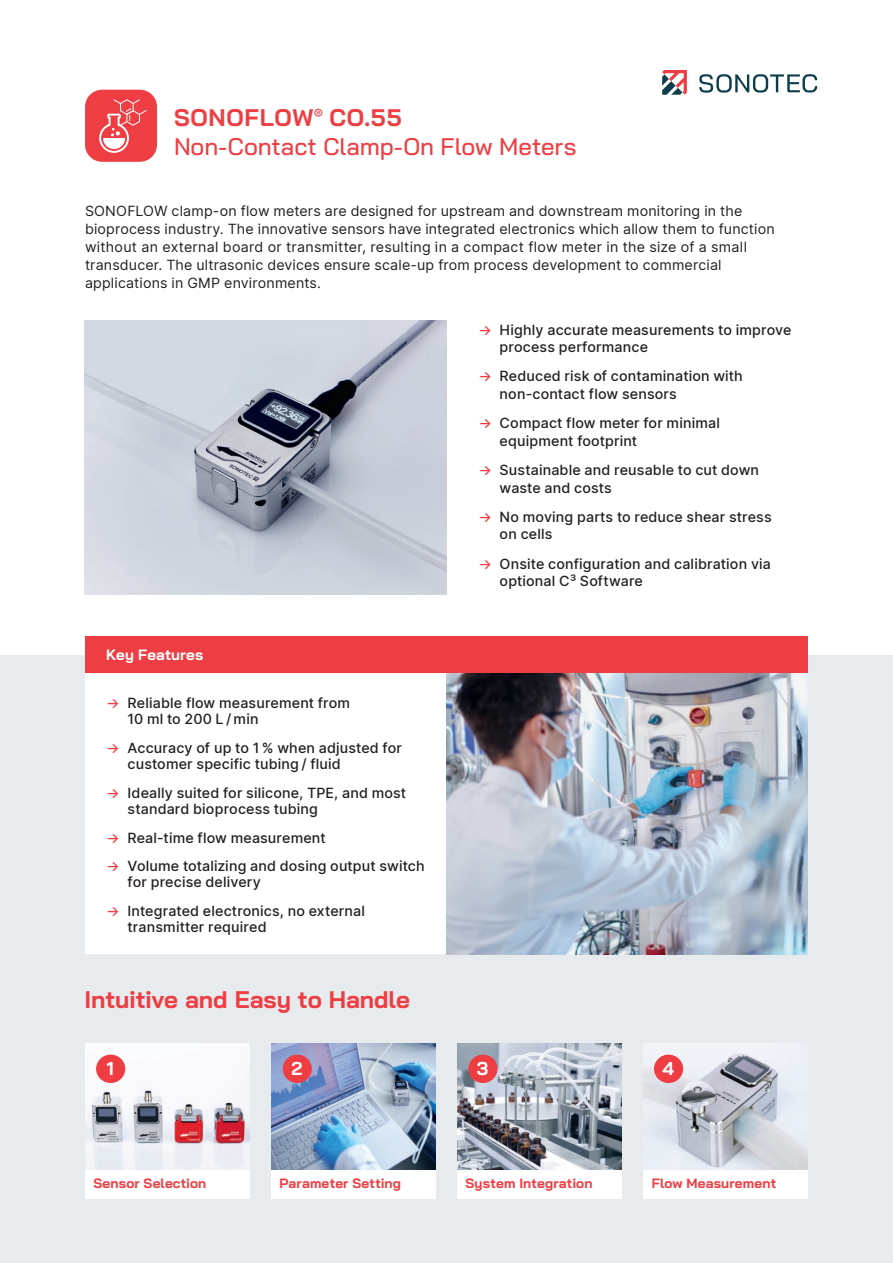
<style>
.page{position:relative;width:893px;height:1263px;background:#fff}
.page>*{position:absolute;margin:0;border:0;box-sizing:border-box;transform-origin:0 0}
.t1{font:500 24px "Bai Jamjuree";letter-spacing:-.005em;color:#ee3d43}
.T1_ENG{font:700 24px "Bai Jamjuree";letter-spacing:-.005em;color:#ee3d43}
.T1_ENG-2{font:700 24px "Bai Jamjuree";letter-spacing:.03em;color:#ee3d43}
.T1_ENG-3{font:700 18.6px "Bai Jamjuree";color:#fff}
.T1_ENG-4{font:700 15px "Bai Jamjuree";letter-spacing:.005em;color:#fff}
.T1_ENG-5{font:500 14.25px/17.1px "Inter";letter-spacing:.01em;color:#231f20}
.T1_ENG-6{font:14.25px/18px "Inter";letter-spacing:.01em;color:#231f20}
.T2_beschreibung{font:13.95px "Inter";color:#ee3d44}
.T1_ENG-7{font:700 13.5px "Bai Jamjuree";letter-spacing:.01em;color:#ee3d43}
.s1{color:#ee3d43}
</style>
<div class="page">
<div style="left:0;top:655px;width:893px;height:608px;background:#e7ebed"></div>
<div style="left:85px;top:90px;width:72px;height:72px;background:#ee3d43;border-radius:17px"></div>
<svg style="left:99px;top:99px;width:48px;height:54px"></svg>
<div style="left:85px;top:1165px;width:165px;height:34px;background:#fff"></div>
<div style="left:271px;top:1165px;width:165px;height:34px;background:#fff"></div>
<div style="left:457px;top:1165px;width:165px;height:34px;background:#fff"></div>
<div style="left:643px;top:1165px;width:165px;height:34px;background:#fff"></div>
<img style="left:85px;top:1044px;width:165px;height:126px">
<img style="left:457px;top:1044px;width:165px;height:126px">
<img style="left:643px;top:1044px;width:165px;height:126px">
<div style="left:96px;top:1054px;width:29px;height:29px;background:#ee3d43;border-radius:50%"></div>
<div style="left:468px;top:1054px;width:29px;height:29px;background:#ee3d43;border-radius:50%"></div>
<div style="left:654px;top:1054px;width:29px;height:29px;background:#ee3d43;border-radius:50%"></div>
<svg style="left:662px;top:70px;width:25px;height:25px"></svg>
<svg style="left:699px;top:74px;width:118px;height:19px"></svg>
<img style="left:271px;top:1044px;width:165px;height:126px">
<div style="left:283px;top:1054px;width:29px;height:29px;background:#ee3d43;border-radius:50%"></div>
<div style="left:85px;top:673px;width:372px;height:281px;background:#fff"></div>
<img style="left:446px;top:673px;width:362px;height:281px">
<div style="left:85px;top:637px;width:723px;height:36px;background:#ee3d43"></div>
<img style="left:85px;top:321px;width:361px;height:273px">
<h1 class="T1_ENG-2" style="left:174px;top:104px;width:229px">SONOFLOW CO.55</h1>
<h2 class="t1" style="left:174px;top:132px;width:404px">Non-Contact Clamp-On Flow Meters</h2>
<p class="T2_beschreibung" style="left:314px;top:104px;width:11px">®</p>
<p class="T1_ENG-6" style="left:85px;top:202px;width:691px">SONOFLOW clamp-on flow meters are designed for upstream and downstream monitoring in the bioprocess industry. The innovative sensors have integrated electronics which allow them to function without an external board or transmitter, resulting in a compact flow meter in the size of a small transducer. The ultrasonic devices ensure scale-up from process development to commercial applications in GMP environments.</p>
<p class="T1_ENG-4" style="left:106px;top:646px;width:99px">Key Features</p>
<p class="T1_ENG-5" style="left:128px;top:694px;width:224px;line-height:16px;text-indent:-21px"><span class="s1">→</span> Reliable flow measurement from<br>10 ml to 200 L / min</p>
<p class="T1_ENG-5" style="left:128px;top:739px;width:276px;line-height:16px;text-indent:-21px"><span class="s1">→</span> Accuracy of up to 1 % when adjusted for customer specific tubing / fluid</p>
<p class="T1_ENG-5" style="left:128px;top:784px;width:280px;line-height:16px;text-indent:-21px"><span class="s1">→</span> Ideally suited for silicone, TPE, and most standard bioprocess tubing</p>
<p class="T1_ENG-5" style="left:106px;top:828px;width:221px"><span class="s1">→</span> Real-time flow measurement</p>
<p class="T1_ENG-5" style="left:128px;top:858px;width:299px;line-height:16px;text-indent:-21px"><span class="s1">→</span> Volume totalizing and dosing output switch for precise delivery</p>
<p class="T1_ENG-5" style="left:128px;top:903px;width:239px;line-height:16px;text-indent:-21px"><span class="s1">→</span> Integrated electronics, no external transmitter required</p>
<p class="T1_ENG" style="left:85px;top:986px;width:327px">Intuitive and Easy to Handle</p>
<p class="T1_ENG-5" style="left:500px;top:320px;width:293px;text-indent:-21px"><span class="s1">→</span> Highly accurate measurements to improve process performance</p>
<p class="T1_ENG-5" style="left:500px;top:367px;width:245px;text-indent:-21px"><span class="s1">→</span> Reduced risk of contamination with non-contact flow sensors</p>
<p class="T1_ENG-5" style="left:500px;top:414px;width:222px;text-indent:-21px"><span class="s1">→</span> Compact flow meter for minimal equipment footprint</p>
<p class="T1_ENG-5" style="left:500px;top:461px;width:261px;text-indent:-21px"><span class="s1">→</span> Sustainable and reusable to cut down waste and costs</p>
<p class="T1_ENG-5" style="left:500px;top:508px;width:274px;text-indent:-21px"><span class="s1">→</span> No moving parts to reduce shear stress on cells</p>
<p class="T1_ENG-5" style="left:500px;top:555px;width:273px;text-indent:-21px"><span class="s1">→</span> Onsite configuration and calibration via optional C³ Software</p>
<p class="T1_ENG-3" style="left:107px;top:1058px;width:9px">1</p>
<p class="T1_ENG-3" style="left:477px;top:1058px;width:13px">3</p>
<p class="T1_ENG-3" style="left:662px;top:1058px;width:13px">4</p>
<p class="T1_ENG-3" style="left:291px;top:1058px;width:12px">2</p>
<p class="T1_ENG-7" style="left:94px;top:1175px;width:114px">Sensor Selection</p>
<p class="T1_ENG-7" style="left:280px;top:1175px;width:123px">Parameter Setting</p>
<p class="T1_ENG-7" style="left:466px;top:1175px;width:128px">System Integration</p>
<p class="T1_ENG-7" style="left:652px;top:1175px;width:126px">Flow Measurement</p>
</div>
